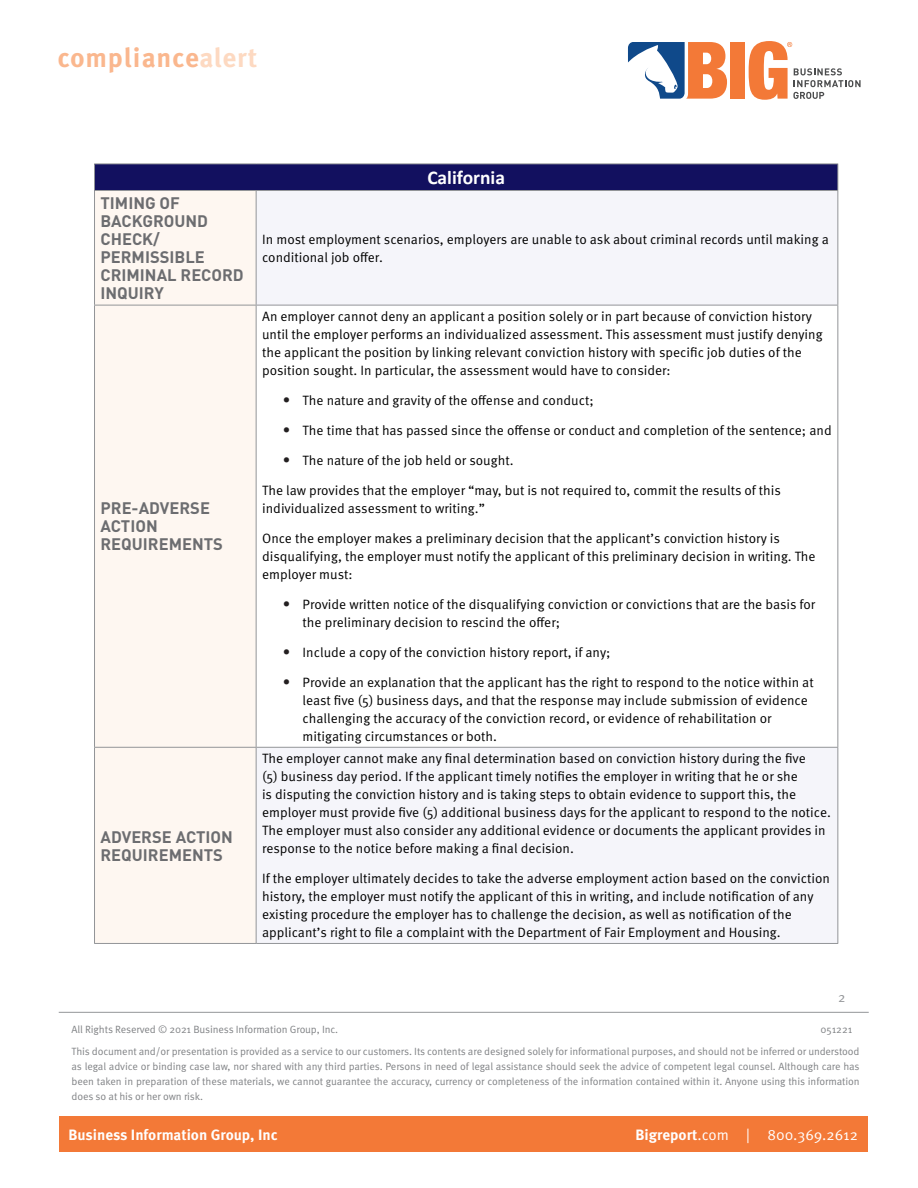
<style>
.page{position:relative;width:918px;height:1188px;background:#fff}
.page>*{position:absolute;margin:0;border:0;box-sizing:border-box;transform-origin:0 0}
.t1{font:700 27px "Meta OT";letter-spacing:.025em;color:#fab78e}
.t2{font:700 19.5px "Calibri";color:#fff}
.Table{font:700 16.5px/18px "DINOT";color:#6c6d70}
.t3{font:700 15px "Meta OT";color:#fff}
.t4{font:15px "Meta OT Norm";color:#fff}
.t5{font:13.5px/18px "Meta OT Norm";color:#000}
.t6{font:13.5px "Meta OT Norm";color:#939598}
.t7{font:10.5px/15px "Meta OT Norm";letter-spacing:-.01em;color:#808285}
.s1{color:#fdd9c1}
.s2{font-family:"Calibri";font-size:16.5px;color:#231f20}
.s3{font-family:"Meta OT";font-weight:700}
</style>
<div class="page">
<hr style="left:59px;top:1012px;width:810px;height:1px;background:#939598">
<div style="left:59px;top:1116px;width:809px;height:36px;background:#f37937"></div>
<div style="left:730px;top:42px;width:15px;height:57px;background:#f37937"></div>
<svg style="left:749px;top:41px;width:112px;height:59px"></svg>
<svg style="left:628px;top:42px;width:99px;height:57px"></svg>
<div style="left:95px;top:164px;width:743px;height:26px;background:#12105f"></div>
<div style="left:95px;top:191px;width:161px;height:752px;background:#fef7f1"></div>
<svg style="left:94px;top:164px;width:1px;height:26px"></svg>
<svg style="left:837px;top:164px;width:1px;height:26px"></svg>
<hr style="left:94px;top:190px;width:162px;height:1px;background:#939598">
<hr style="left:94px;top:191px;width:1px;height:114px;background:#939598">
<hr style="left:256px;top:190px;width:582px;height:1px;background:#939598">
<hr style="left:256px;top:191px;width:1px;height:114px;background:#939598">
<hr style="left:837px;top:191px;width:1px;height:114px;background:#939598">
<hr style="left:94px;top:305px;width:162px;height:1px;background:#939598">
<hr style="left:94px;top:305px;width:1px;height:442px;background:#939598">
<hr style="left:256px;top:305px;width:582px;height:1px;background:#939598">
<hr style="left:256px;top:305px;width:1px;height:442px;background:#939598">
<hr style="left:837px;top:305px;width:1px;height:442px;background:#939598">
<hr style="left:94px;top:747px;width:162px;height:1px;background:#939598">
<hr style="left:94px;top:748px;width:1px;height:195px;background:#939598">
<hr style="left:256px;top:747px;width:582px;height:1px;background:#939598">
<hr style="left:256px;top:748px;width:1px;height:195px;background:#939598">
<hr style="left:837px;top:748px;width:1px;height:195px;background:#939598">
<hr style="left:94px;top:943px;width:162px;height:1px;background:#939598">
<hr style="left:256px;top:943px;width:582px;height:1px;background:#939598">
<hr style="left:94px;top:163px;width:162px;height:1px;background:#939598">
<hr style="left:256px;top:163px;width:582px;height:1px;background:#939598">
<h1 class="t1" style="left:57px;top:41px;width:201px">compliance<span class="s1">alert</span></h1>
<p class="t2" style="left:427px;top:164px;width:79px">California</p>
<p class="Table" style="left:101px;top:194px;width:145px">TIMING OF<br>BACKGROUND<br>CHECK/<br>PERMISSIBLE<br>CRIMINAL RECORD<br>INQUIRY</p>
<p class="Table" style="left:101px;top:499px;width:124px">PRE-ADVERSE<br>ACTION<br>REQUIREMENTS</p>
<p class="Table" style="left:101px;top:827px;width:134px">ADVERSE ACTION<br>REQUIREMENTS</p>
<p class="t5" style="left:262px;top:230px;width:568px">In most employment scenarios, employers are unable to ask about criminal records until making a conditional job offer.</p>
<p class="t5" style="left:262px;top:308px;width:562px">An employer cannot deny an applicant a position solely or in part because of conviction history until the employer performs an individualized assessment. This assessment must justify denying the applicant the position by linking relevant conviction history with specific job duties of the position sought. In particular, the assessment would have to consider:</p>
<p class="t5" style="left:282px;top:392px;width:313px"><span class="s2">•</span> The nature and gravity of the offense and conduct;</p>
<p class="t5" style="left:282px;top:422px;width:551px"><span class="s2">•</span> The time that has passed since the offense or conduct and completion of the sentence; and</p>
<p class="t5" style="left:282px;top:452px;width:233px"><span class="s2">•</span> The nature of the job held or sought.</p>
<p class="t5" style="left:262px;top:482px;width:520px">The law provides that the employer “may, but is not required to, commit the results of this individualized assessment to writing.”</p>
<p class="t5" style="left:262px;top:530px;width:555px">Once the employer makes a preliminary decision that the applicant’s conviction history is disqualifying, the employer must notify the applicant of this preliminary decision in writing. The employer must:</p>
<p class="t5" style="left:303px;top:596px;width:514px;text-indent:-20px"><span class="s2">•</span> Provide written notice of the disqualifying conviction or convictions that are the basis for the preliminary decision to rescind the offer;</p>
<p class="t5" style="left:282px;top:644px;width:330px"><span class="s2">•</span> Include a copy of the conviction history report, if any;</p>
<p class="t5" style="left:303px;top:674px;width:513px;text-indent:-20px"><span class="s2">•</span> Provide an explanation that the applicant has the right to respond to the notice within at least five (5) business days, and that the response may include submission of evidence challenging the accuracy of the conviction record, or evidence of rehabilitation or mitigating circumstances or both.</p>
<p class="t5" style="left:262px;top:750px;width:570px">The employer cannot make any final determination based on conviction history during the five<br>(5) business day period. If the applicant timely notifies the employer in writing that he or she<br>is disputing the conviction history and is taking steps to obtain evidence to support this, the employer must provide five (5) additional business days for the applicant to respond to the notice.<br>The employer must also consider any additional evidence or documents the applicant provides in response to the notice before making a final decision.</p>
<p class="t5" style="left:262px;top:870px;width:569px">If the employer ultimately decides to take the adverse employment action based on the conviction history, the employer must notify the applicant of this in writing, and include notification of any existing procedure the employer has to challenge the decision, as well as notification of the applicant’s right to file a complaint with the Department of Fair Employment and Housing.</p>
<p class="t6" style="left:838px;top:989px;width:9px">2</p>
<p class="t7" style="left:72px;top:1019px;width:790px;line-height:21.8px">All Rights Reserved © 2021 Business Information Group, Inc.<br>This document and/or presentation is provided as a service to our customers. Its contents are designed solely for informational purposes, and should not be inferred or understood</p>
<p class="t7" style="left:72px;top:1059px;width:789px;text-align:justify">as legal advice or binding case law, nor shared with any third parties. Persons in need of legal assistance should seek the advice of competent legal counsel. Although care has been taken in preparation of these materials, we cannot guarantee the accuracy, currency or completeness of the information contained within it. Anyone using this information does so at his or her own risk.</p>
<p class="t7" style="left:820px;top:1022px;width:33px">051221</p>
<p class="t3" style="left:68px;top:1125px;width:211px">Business Information Group, Inc</p>
<p class="t4" style="left:635px;top:1125px;width:224px"><span class="s3">Bigreport</span>.com | 800.369.2612</p>
</div>
